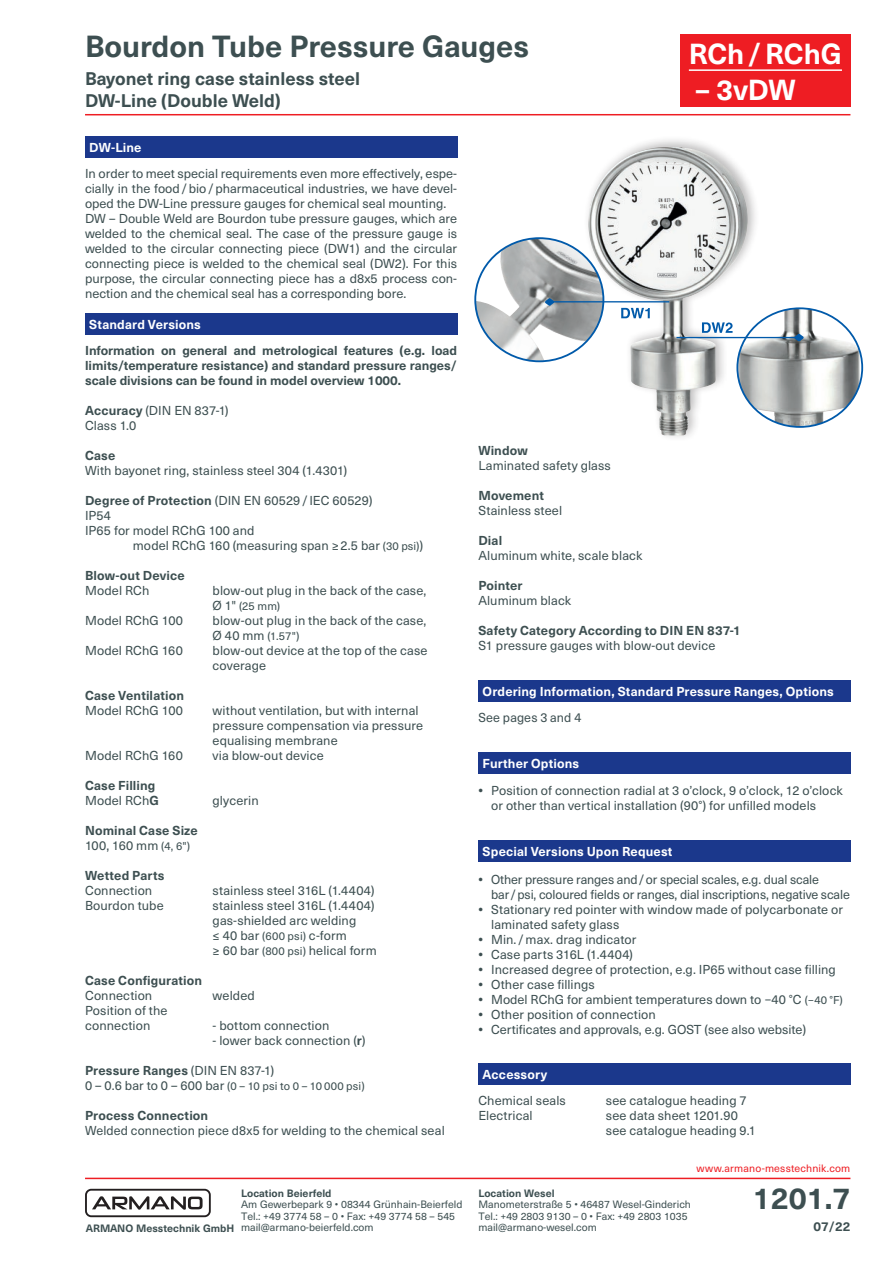
<style>
.page{position:relative;width:893px;height:1263px;background:#fff}
.page>*{position:absolute;margin:0;border:0;box-sizing:border-box;transform-origin:0 0}
.t1{font:700 30px "Neue Haas Unica W1 G";color:#3d4f51}
.t2{font:700 28.5px "Neue Haas Unica W1 G";letter-spacing:-.01em;color:#fff}
.t3{font:700 18px/21.6px "Neue Haas Unica W1 G";color:#3d4f51}
.t4{font:12.75px/15px "Neue Haas Unica W1 G";letter-spacing:.005em;color:#3d4f51}
.t5{font:700 12.75px/15px "Neue Haas Unica W1 G";letter-spacing:.01em;color:#3d4f51}
.t6{font:700 12.75px "Neue Haas Unica W1 G";letter-spacing:.01em;color:#fff}
.t7{font:11.25px "Neue Haas Unica W1 G";letter-spacing:.01em;color:#3d4f51}
.t8{font:10.5px/11.6px "Neue Haas Unica W1 G";color:#3d4f51}
.t9{font:700 10.5px "Neue Haas Unica W1 G";color:#3d4f51}
.t10{font:10.5px "Neue Haas Unica W1 G";letter-spacing:.015em;color:#ee1d23}
.s1{font-weight:700}
.s2{font-size:11.25px}
.s3{font-size:12.75px}
.s4{font-weight:400}
.s5{font-weight:400;font-size:11.25px}
</style>
<div class="page">
<hr style="left:85px;top:114px;width:765px;height:1px;background:#ee1d23">
<hr style="left:85px;top:1178px;width:765px;height:1px;background:#ee1d23">
<div style="left:85px;top:1189px;width:126px;height:28px;border:2px solid #231f20;border-radius:5px"></div>
<svg style="left:92px;top:1196px;width:111px;height:14px"></svg>
<div style="left:85px;top:314px;width:372px;height:21px;background:#1b388c"></div>
<div style="left:478px;top:752px;width:372px;height:22px;background:#1b388c"></div>
<div style="left:478px;top:1063px;width:372px;height:22px;background:#1b388c"></div>
<div style="left:478px;top:680px;width:372px;height:22px;background:#1b388c"></div>
<div style="left:478px;top:840px;width:372px;height:22px;background:#1b388c"></div>
<div style="left:85px;top:136px;width:372px;height:21px;background:#1b388c"></div>
<div style="left:680px;top:34px;width:170px;height:72px;background:#ee1d23"></div>
<hr style="left:689px;top:69px;width:153px;height:2px;background:#fff">
<img style="left:760px;top:310px;width:100px;height:117px">
<div style="left:583px;top:135px;width:177px;height:307px;background:#231f20;opacity:.3"></div>
<img style="left:588px;top:146px;width:98px;height:289px">
<hr style="left:553px;top:301px;width:116px;height:1px;background:#015aaa">
<hr style="left:676px;top:337px;width:127px;height:1px;background:#015aaa">
<svg style="left:794px;top:332px;width:10px;height:11px"></svg>
<svg style="left:475px;top:238px;width:128px;height:123px"></svg>
<svg style="left:621px;top:308px;width:29px;height:10px"></svg>
<svg style="left:702px;top:322px;width:31px;height:11px"></svg>
<h1 class="t1" style="left:85px;top:23px;width:446px">Bourdon Tube Pressure Gauges</h1>
<h3 class="t3" style="left:85px;top:67px;width:277px">Bayonet ring case stainless steel<br>DW-Line (Double Weld)</h3>
<p class="t6" style="left:89px;top:137px;width:54px">DW-Line</p>
<p class="t4" style="left:85px;top:165px;width:374px">In order to meet special requirements even more effectively, espe&shy;cially in the food/bio/pharmaceutical industries, we have devel&shy;oped the DW-Line pressure gauges for chemical seal mounting.<br>DW – Double Weld are Bourdon tube pressure gauges, which are welded to the chemical seal. The case of the pressure gauge is welded to the circular connecting piece (DW1) and the circular connecting piece is welded to the chemical seal (DW2). For this purpose, the circular connecting piece has a d8x5 process con&shy;nection and the chemical seal has a corresponding bore.</p>
<h2 class="t2" style="left:689px;top:32px;width:155px">RCh/RChG</h2>
<h2 class="t2" style="left:695px;top:68px;width:102px">– 3vDW</h2>
<p class="t6" style="left:89px;top:315px;width:113px">Standard Versions</p>
<p class="t5" style="left:85px;top:342px;width:374px;text-align:justify">Information on general and metrological features (e.g. load limits/temperature resistance) and standard pressure ranges/ scale divisions can be found in model overview 1000.</p>
<p class="t4" style="left:85px;top:402px;width:145px"><span class="s1">Accuracy</span> (DIN EN 837-1)<br>Class 1.0</p>
<p class="t5" style="left:85px;top:447px;width:32px">Case</p>
<p class="t4" style="left:85px;top:462px;width:264px">With bayonet ring, stainless steel 304 (1.4301)</p>
<p class="t4" style="left:85px;top:492px;width:289px"><span class="s1">Degree of Protection</span> (DIN EN 60529/ IEC 60529)<br>IP54<br>IP65 for model RChG 100 and</p>
<p class="t4" style="left:133px;top:537px;width:292px">model RChG 160 (measuring span ≥2.5 bar <span class="s2">(30 psi)</span>)</p>
<p class="t5" style="left:85px;top:567px;width:101px">Blow-out Device</p>
<p class="t4" style="left:85px;top:582px;width:66px">Model RCh</p>
<p class="t4" style="left:213px;top:582px;width:215px">blow-out plug in the back of the case,</p>
<p class="t7" style="left:213px;top:598px;width:69px"><span class="s3">Ø 1"</span> (25 mm)</p>
<p class="t4" style="left:85px;top:612px;width:100px">Model RChG 100</p>
<p class="t4" style="left:213px;top:612px;width:215px">blow-out plug in the back of the case,</p>
<p class="t7" style="left:213px;top:628px;width:88px"><span class="s3">Ø 40 mm</span> (1.57")</p>
<p class="t4" style="left:85px;top:642px;width:99px">Model RChG 160</p>
<p class="t4" style="left:213px;top:642px;width:216px">blow-out device at the top of the case coverage</p>
<p class="t5" style="left:85px;top:687px;width:101px">Case Ventilation</p>
<p class="t4" style="left:85px;top:702px;width:100px">Model RChG 100</p>
<p class="t4" style="left:213px;top:702px;width:212px">without ventilation, but with internal pressure compensation via pressure equalising membrane</p>
<p class="t4" style="left:85px;top:747px;width:99px">Model RChG 160</p>
<p class="t4" style="left:213px;top:747px;width:113px">via blow-out device</p>
<p class="t5" style="left:85px;top:777px;width:76px">Case Filling<br><span class="s4">Model RCh</span>G</p>
<p class="t4" style="left:213px;top:792px;width:48px">glycerin</p>
<p class="t5" style="left:85px;top:822px;width:114px">Nominal Case Size<br><span class="s4">100, 160 mm</span> <span class="s5">(4, 6")</span></p>
<p class="t5" style="left:85px;top:867px;width:81px">Wetted Parts</p>
<p class="t4" style="left:85px;top:882px;width:69px">Connection</p>
<p class="t4" style="left:213px;top:882px;width:163px">stainless steel 316L (1.4404)</p>
<p class="t4" style="left:85px;top:897px;width:80px">Bourdon tube</p>
<p class="t4" style="left:213px;top:897px;width:166px">stainless steel 316L (1.4404) gas-shielded arc welding<br>≤ 40 bar <span class="s2">(600 psi)</span> c-form<br>≥ 60 bar <span class="s2">(800 psi)</span> helical form</p>
<p class="t5" style="left:85px;top:972px;width:119px">Case Configuration</p>
<p class="t4" style="left:85px;top:987px;width:69px">Connection</p>
<p class="t4" style="left:213px;top:987px;width:44px">welded</p>
<p class="t4" style="left:85px;top:1002px;width:84px">Position of the connection</p>
<p class="t4" style="left:213px;top:1017px;width:118px">- bottom connection</p>
<p class="t4" style="left:213px;top:1032px;width:154px">- lower back connection (<span class="s1">r</span>)</p>
<p class="t5" style="left:85px;top:1062px;width:191px">Pressure Ranges <span class="s4">(DIN EN 837-1)</span></p>
<p class="t7" style="left:85px;top:1078px;width:281px"><span class="s3">0 – 0.6 bar to 0 – 600 bar</span> (0 – 10 psi to 0 – 10 000 psi)</p>
<p class="t5" style="left:85px;top:1107px;width:125px">Process Connection</p>
<p class="t4" style="left:85px;top:1122px;width:361px">Welded connection piece d8x5 for welding to the chemical seal</p>
<p class="t9" style="left:241px;top:1185px;width:92px">Location Beierfeld</p>
<p class="t8" style="left:241px;top:1198px;width:223px">Am Gewerbepark 9 • 08344 Grünhain-Beierfeld<br>Tel.: +49 3774 58 – 0 • Fax: +49 3774 58 – 545 mail@armano-beierfeld.com</p>
<p class="t9" style="left:86px;top:1220px;width:150px">ARMANO Messtechnik GmbH</p>
<p class="t5" style="left:478px;top:442px;width:51px">Window</p>
<p class="t4" style="left:478px;top:457px;width:134px">Laminated safety glass</p>
<p class="t5" style="left:478px;top:487px;width:67px">Movement</p>
<p class="t4" style="left:478px;top:502px;width:85px">Stainless steel</p>
<p class="t5" style="left:478px;top:532px;width:25px">Dial</p>
<p class="t4" style="left:478px;top:547px;width:166px">Aluminum white, scale black</p>
<p class="t5" style="left:478px;top:577px;width:46px">Pointer</p>
<p class="t4" style="left:478px;top:592px;width:94px">Aluminum black</p>
<p class="t5" style="left:478px;top:622px;width:264px">Safety Category According to DIN EN 837-1</p>
<p class="t4" style="left:478px;top:637px;width:238px">S1 pressure gauges with blow-out device</p>
<p class="t6" style="left:483px;top:682px;width:353px">Ordering Information, Standard Pressure Ranges, Options</p>
<p class="t4" style="left:478px;top:709px;width:104px">See pages 3 and 4</p>
<p class="t6" style="left:483px;top:754px;width:98px">Further Options</p>
<p class="t4" style="left:491px;top:783px;width:353px;text-indent:-13px"><span class="s1">•</span> Position of connection radial at 3 o’clock, 9 o’clock, 12 o’clock or other than vertical installation (90°) for unfilled models</p>
<p class="t6" style="left:483px;top:842px;width:191px">Special Versions Upon Request</p>
<p class="t4" style="left:491px;top:871px;width:360px;text-indent:-13px"><span class="s1">•</span> Other pressure ranges and/or special scales, e.g. dual scale bar/psi, coloured fields or ranges, dial inscriptions, negative scale</p>
<p class="t4" style="left:491px;top:901px;width:353px;text-indent:-13px"><span class="s1">•</span> Stationary red pointer with window made of polycarbonate or laminated safety glass</p>
<p class="t4" style="left:478px;top:931px;width:160px"><span class="s1">•</span> Min. /max. drag indicator</p>
<p class="t4" style="left:478px;top:946px;width:156px"><span class="s1">•</span> Case parts 316L (1.4404)</p>
<p class="t4" style="left:478px;top:961px;width:359px"><span class="s1">•</span> Increased degree of protection, e.g. IP65 without case filling</p>
<p class="t4" style="left:478px;top:976px;width:118px"><span class="s1">•</span> Other case fillings</p>
<p class="t4" style="left:478px;top:991px;width:366px"><span class="s1">•</span> Model RChG for ambient temperatures down to −40 °C <span class="s2">(−40 °F)</span></p>
<p class="t4" style="left:478px;top:1006px;width:179px"><span class="s1">•</span> Other position of connection</p>
<p class="t4" style="left:478px;top:1021px;width:329px"><span class="s1">•</span> Certificates and approvals, e.g. GOST (see also website)</p>
<p class="t6" style="left:483px;top:1065px;width:66px">Accessory</p>
<p class="t4" style="left:478px;top:1092px;width:89px">Chemical seals</p>
<p class="t4" style="left:606px;top:1092px;width:142px">see catalogue heading 7</p>
<p class="t4" style="left:478px;top:1107px;width:56px">Electrical</p>
<p class="t4" style="left:606px;top:1107px;width:151px">see data sheet 1201.90 see catalogue heading 9.1</p>
<p class="t10" style="left:696px;top:1160px;width:155px">www.armano-messtechnik.com</p>
<p class="t9" style="left:478px;top:1185px;width:78px">Location Wesel</p>
<p class="t8" style="left:478px;top:1198px;width:214px">Manometerstraße 5 • 46487 Wesel-Ginderich<br>Tel.: +49 2803 9130 – 0 • Fax: +49 2803 1035 mail@armano-wesel.com</p>
<h1 class="t1" style="left:753px;top:1176px;width:99px">1201.7</h1>
<p class="t5" style="left:814px;top:1218px;width:38px">07/22</p>
</div>
